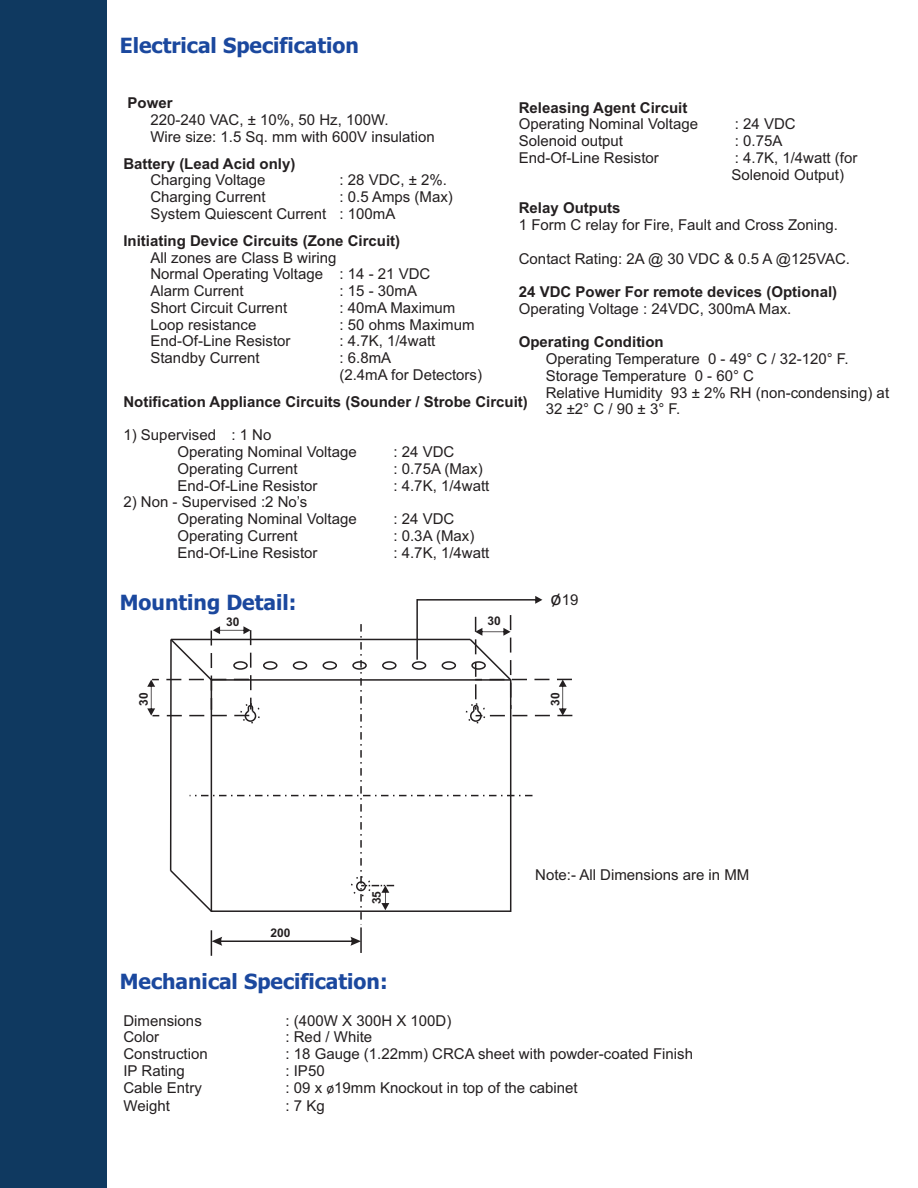
<style>
.page{position:relative;width:918px;height:1188px;background:#fff}
.page>*{position:absolute;margin:0;border:0;box-sizing:border-box;transform-origin:0 0}
.t1{font:700 21px "Tahoma";color:#1b489e}
.t2{font:15px/16.8px "Arial";color:#231f20}
.t3{font:700 15px "Arial";color:#231f20}
.t4{font:700 12px "Arial";color:#231f20}
.s1{font-family:"Calibri";font-size:21px}
.s2{font-family:"Calibri"}
</style>
<div class="page">
<div style="left:0;top:0;width:106px;height:1188px;background:#0f3960"></div>
<hr style="left:360px;top:927px;width:2px;height:26px;background:#231f20">
<svg style="left:211px;top:930px;width:150px;height:26px"></svg>
<svg style="left:147px;top:596px;width:426px;height:324px"></svg>
<h1 class="t1" style="left:120px;top:37px;width:241px">Electrical Specification</h1>
<p class="t3" style="left:128px;top:97px;width:47px">Power</p>
<p class="t2" style="left:150px;top:112px;width:286px">220-240 VAC, 10%, 50 Hz, 100W.<br>Wire size: 1.5 Sq. mm with 600V insulation</p>
<p class="t3" style="left:123px;top:158px;width:173px">Battery (Lead Acid only)</p>
<p class="t2" style="left:150px;top:173px;width:117px">Charging Voltage</p>
<p class="t2" style="left:339px;top:173px;width:109px">: 28 VDC, ± 2%.</p>
<p class="t2" style="left:150px;top:190px;width:117px">Charging Current</p>
<p class="t3" style="left:519px;top:102px;width:170px">Releasing Agent Circuit</p>
<p class="t2" style="left:519px;top:117px;width:181px">Operating Nominal Voltage</p>
<p class="t2" style="left:735px;top:117px;width:62px">: 24 VDC</p>
<p class="t2" style="left:519px;top:134px;width:106px">Solenoid output</p>
<p class="t2" style="left:735px;top:134px;width:49px">: 0.75A</p>
<p class="t2" style="left:519px;top:151px;width:142px">End-Of-Line Resistor</p>
<p class="t2" style="left:731px;top:151px;width:127px">: 4.7K, 1/4watt (for<br>Solenoid Output)</p>
<p class="t3" style="left:519px;top:202px;width:103px">Relay Outputs</p>
<p class="t2" style="left:519px;top:218px;width:321px">1 Form C relay for Fire, Fault and Cross Zoning.</p>
<p class="t2" style="left:519px;top:251px;width:333px">Contact Rating: 2A @ 30 VDC &amp; 0.5 A @125VAC.</p>
<p class="t3" style="left:519px;top:286px;width:320px">24 VDC Power For remote devices (Optional)</p>
<p class="t2" style="left:519px;top:302px;width:274px">Operating Voltage : 24VDC, 300mA Max.</p>
<p class="t3" style="left:519px;top:336px;width:147px">Operating Condition</p>
<p class="t2" style="left:546px;top:352px;width:345px">Operating Temperature 0 - 49° C / 32-120° F.<br>Storage Temperature 0 - 60° C<br>Relative Humidity 93 ± 2% RH (non-condensing) at 32 ±2° C / 90 ± 3° F.</p>
<p class="t2" style="left:248px;top:112px;width:10px">±</p>
<p class="t2" style="left:150px;top:190px;width:304px;text-indent:189px">: 0.5 Amps (Max)<br>System Quiescent Current : 100mA</p>
<p class="t3" style="left:123px;top:235px;width:278px">Initiating Device Circuits (Zone Circuit)</p>
<p class="t2" style="left:150px;top:250px;width:281px">All zones are Class B wiring<br>Normal Operating Voltage : 14 - 21 VDC<br>Alarm Current</p>
<p class="t2" style="left:339px;top:284px;width:79px">: 15 - 30mA</p>
<p class="t2" style="left:150px;top:301px;width:138px">Short Circuit Current</p>
<p class="t2" style="left:339px;top:301px;width:117px">: 40mA Maximum</p>
<p class="t2" style="left:150px;top:317px;width:107px">Loop resistance</p>
<p class="t2" style="left:339px;top:317px;width:137px">: 50 ohms Maximum</p>
<p class="t2" style="left:150px;top:334px;width:142px">End-Of-Line Resistor</p>
<p class="t2" style="left:339px;top:334px;width:97px">: 4.7K, 1/4watt</p>
<p class="t2" style="left:150px;top:351px;width:111px">Standby Current</p>
<p class="t2" style="left:339px;top:351px;width:144px">: 6.8mA<br>(2.4mA for Detectors)</p>
<p class="t3" style="left:123px;top:396px;width:406px">Notification Appliance Circuits (Sounder / Strobe Circuit)</p>
<p class="t2" style="left:177px;top:428px;width:181px;text-indent:-54px">1) Supervised : 1 No<br>Operating Nominal Voltage</p>
<p class="t2" style="left:393px;top:445px;width:62px">: 24 VDC</p>
<p class="t2" style="left:177px;top:462px;width:122px">Operating Current</p>
<p class="t2" style="left:393px;top:462px;width:91px">: 0.75A (Max)</p>
<p class="t2" style="left:177px;top:478px;width:142px">End-Of-Line Resistor</p>
<p class="t2" style="left:393px;top:478px;width:97px">: 4.7K, 1/4watt</p>
<p class="t2" style="left:177px;top:495px;width:181px;text-indent:-54px">2) Non - Supervised :2 No’s<br>Operating Nominal Voltage</p>
<p class="t2" style="left:393px;top:512px;width:62px">: 24 VDC</p>
<p class="t2" style="left:177px;top:529px;width:122px">Operating Current</p>
<p class="t2" style="left:393px;top:529px;width:82px">: 0.3A (Max)</p>
<p class="t2" style="left:177px;top:545px;width:142px">End-Of-Line Resistor</p>
<p class="t2" style="left:393px;top:545px;width:97px">: 4.7K, 1/4watt</p>
<h1 class="t1" style="left:120px;top:594px;width:178px">Mounting Detail:</h1>
<p class="t2" style="left:551px;top:593px;width:29px"><span class="s1">ø</span>19</p>
<p class="t4" style="left:226px;top:618px;width:15px">30</p>
<p class="t4" style="left:487px;top:616px;width:15px">30</p>
<p class="t4" style="left:139px;top:706px;width:15px;rotate:-90deg">30</p>
<p class="t4" style="left:551px;top:706px;width:15px;rotate:-90deg">30</p>
<p class="t4" style="left:270px;top:928px;width:22px">200</p>
<p class="t4" style="left:372px;top:904px;width:15px;rotate:-90deg">35</p>
<h1 class="t1" style="left:120px;top:973px;width:269px">Mechanical Specification:</h1>
<p class="t2" style="left:535px;top:867px;width:216px">Note:- All Dimensions are in MM</p>
<p class="t2" style="left:123px;top:1013px;width:80px">Dimensions</p>
<p class="t2" style="left:285px;top:1013px;width:167px">: (400W X 300H X 100D)</p>
<p class="t2" style="left:123px;top:1030px;width:37px">Color</p>
<p class="t2" style="left:285px;top:1030px;width:88px">: Red / White</p>
<p class="t2" style="left:123px;top:1047px;width:86px">Construction</p>
<p class="t2" style="left:285px;top:1047px;width:409px">: 18 Gauge (1.22mm) CRCA sheet with powder-coated Finish</p>
<p class="t2" style="left:123px;top:1064px;width:63px">IP Rating</p>
<p class="t2" style="left:285px;top:1064px;width:41px">: IP50</p>
<p class="t2" style="left:123px;top:1081px;width:80px">Cable Entry</p>
<p class="t2" style="left:285px;top:1081px;width:294px">: 09 x <span class="s2">ø</span>19mm Knockout in top of the cabinet</p>
<p class="t2" style="left:123px;top:1099px;width:48px">Weight</p>
<p class="t2" style="left:285px;top:1099px;width:41px">: 7 Kg</p>
</div>
